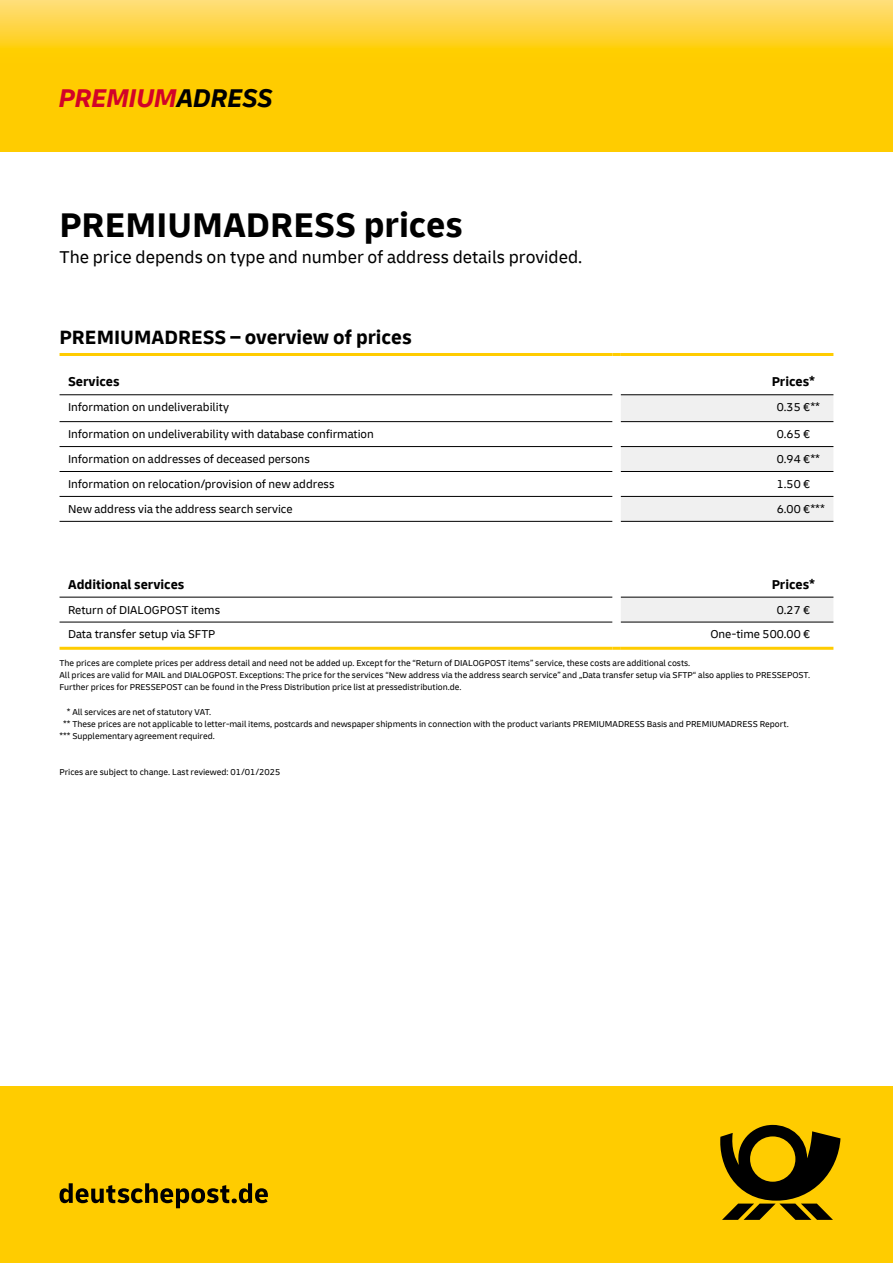
<style>
.page{position:relative;width:893px;height:1263px;background:#fff}
.page>*{position:absolute;margin:0;border:0;box-sizing:border-box;transform-origin:0 0}
.t1{font:700 36px "Delivery";color:#000}
.t2{font:italic 700 27px "Delivery";letter-spacing:-.02em;color:#d20328}
.t3{font:700 20.25px "Delivery";color:#000}
.t4{font:18px "Delivery";color:#000}
.t5{font:700 13.5px "Delivery";color:#000}
.t6{font:12px "Delivery";color:#000}
.t7{font:9px/12.1px "Delivery";color:#000}
.s1{color:#000}
</style>
<div class="page">
<svg style="left:0;top:0;width:893px;height:152px;background:#ffcf16"></svg>
<div style="left:0;top:1087px;width:893px;height:176px;background:#fc0"></div>
<svg style="left:60px;top:1183px;width:208px;height:25px"></svg>
<svg style="left:60px;top:395px;width:561px;height:52px"></svg>
<svg style="left:621px;top:395px;width:212px;height:28px;fill:#f0f0f0"></svg>
<svg style="left:60px;top:447px;width:773px;height:200px"></svg>
<hr style="left:60px;top:421px;width:552px;height:1px;background:#000">
<hr style="left:621px;top:421px;width:212px;height:1px;background:#000">
<hr style="left:60px;top:446px;width:552px;height:1px;background:#000">
<hr style="left:621px;top:446px;width:212px;height:1px;background:#000">
<hr style="left:60px;top:496px;width:552px;height:1px;background:#000">
<hr style="left:621px;top:496px;width:212px;height:1px;background:#000">
<hr style="left:60px;top:521px;width:552px;height:1px;background:#000">
<hr style="left:621px;top:521px;width:212px;height:1px;background:#000">
<hr style="left:60px;top:597px;width:552px;height:1px;background:#000">
<hr style="left:621px;top:597px;width:212px;height:1px;background:#000">
<hr style="left:60px;top:622px;width:552px;height:1px;background:#000">
<hr style="left:621px;top:622px;width:212px;height:1px;background:#000">
<hr style="left:60px;top:353px;width:552px;height:3px;background:#fc0">
<svg style="left:612px;top:353px;width:9px;height:3px"></svg>
<hr style="left:621px;top:353px;width:212px;height:3px;background:#fc0">
<hr style="left:60px;top:647px;width:552px;height:3px;background:#fc0">
<svg style="left:612px;top:647px;width:9px;height:3px"></svg>
<hr style="left:621px;top:647px;width:212px;height:3px;background:#fc0">
<hr style="left:60px;top:394px;width:552px;height:1px;background:#000">
<hr style="left:60px;top:471px;width:552px;height:1px;background:#000">
<hr style="left:621px;top:394px;width:212px;height:1px;background:#000">
<hr style="left:621px;top:471px;width:212px;height:1px;background:#000">
<hr style="left:60px;top:546px;width:552px;height:1px;background:#fff">
<hr style="left:621px;top:546px;width:212px;height:1px;background:#fff">
<hr style="left:60px;top:571px;width:552px;height:1px;background:#fff">
<hr style="left:621px;top:571px;width:212px;height:1px;background:#fff">
<svg style="left:720px;top:1125px;width:120px;height:95px"></svg>
<h2 class="t2" style="left:58px;top:81px;width:216px">PREMIUM<span class="s1">ADRESS</span></h2>
<h1 class="t1" style="left:60px;top:202px;width:405px">PREMIUMADRESS prices</h1>
<h3 class="t4" style="left:60px;top:246px;width:524px">The price depends on type and number of address details provided.</h3>
<h3 class="t3" style="left:60px;top:324px;width:354px">PREMIUMADRESS – overview of prices</h3>
<h3 class="t5" style="left:68px;top:373px;width:53px">Services</h3>
<h3 class="t5" style="left:772px;top:373px;width:45px">Prices*</h3>
<h3 class="t6" style="left:68px;top:400px;width:162px">Information on undeliverability</h3>
<h3 class="t6" style="left:777px;top:400px;width:45px">0.35 €**</h3>
<h3 class="t6" style="left:68px;top:427px;width:307px">Information on undeliverability with database confirmation</h3>
<h3 class="t6" style="left:777px;top:427px;width:35px">0.65 €</h3>
<h3 class="t6" style="left:68px;top:452px;width:243px">Information on addresses of deceased persons</h3>
<h3 class="t6" style="left:777px;top:452px;width:45px">0.94 €**</h3>
<h3 class="t6" style="left:68px;top:477px;width:268px">Information on relocation/provision of new address</h3>
<h3 class="t6" style="left:777px;top:477px;width:35px">1.50 €</h3>
<h3 class="t6" style="left:68px;top:502px;width:226px">New address via the address search service</h3>
<h3 class="t6" style="left:777px;top:502px;width:50px">6.00 €***</h3>
<h3 class="t5" style="left:68px;top:576px;width:118px">Additional services</h3>
<h3 class="t5" style="left:772px;top:576px;width:45px">Prices*</h3>
<h3 class="t6" style="left:68px;top:602px;width:154px">Return of DIALOGPOST items</h3>
<h3 class="t6" style="left:777px;top:602px;width:35px">0.27 €</h3>
<h3 class="t6" style="left:68px;top:627px;width:149px">Data transfer setup via SFTP</h3>
<h3 class="t6" style="left:710px;top:627px;width:101px">One-time 500.00 €</h3>
<p class="t7" style="left:60px;top:657px;width:752px">The prices are complete prices per address detail and need not be added up. Except for the “Return of DIALOGPOST items” service, these costs are additional costs.<br>All prices are valid for MAIL and DIALOGPOST. Exceptions: The price for the services “New address via the address search service” and „Data transfer setup via SFTP“ also applies to PRESSEPOST.<br>Further prices for PRESSEPOST can be found in the Press Distribution price list at pressedistribution.de.</p>
<p class="t7" style="left:67px;top:706px;width:146px">* All services are net of statutory VAT.</p>
<p class="t7" style="left:63px;top:718px;width:727px">** These prices are not applicable to letter-mail items, postcards and newspaper shipments in connection with the product variants PREMIUMADRESS Basis and PREMIUMADRESS Report.</p>
<p class="t7" style="left:60px;top:730px;width:157px">*** Supplementary agreement required.</p>
<p class="t7" style="left:60px;top:766px;width:223px">Prices are subject to change. Last reviewed: 01/01/2025</p>
</div>
